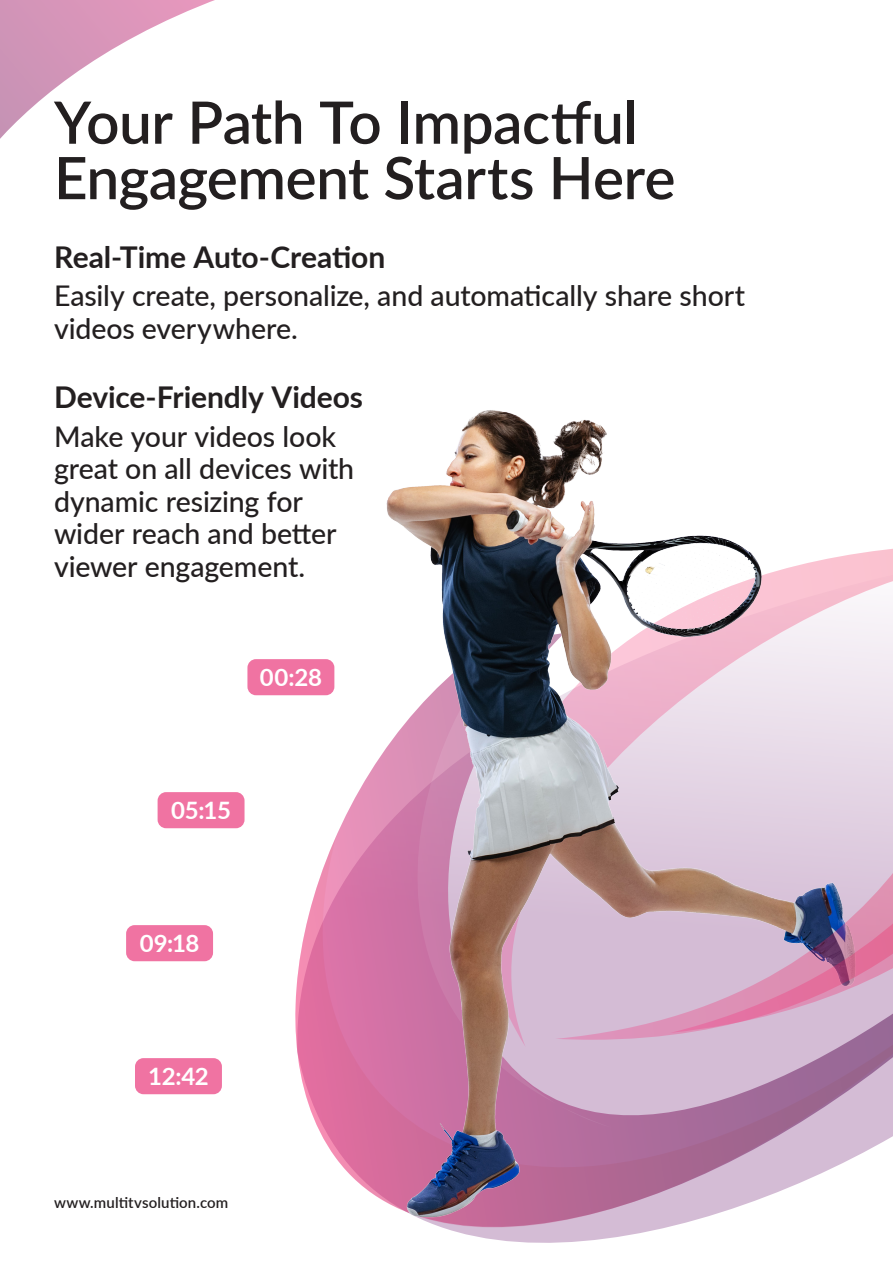
<style>
.page{position:relative;width:893px;height:1263px;background:#fff}
.page>*{position:absolute;margin:0;border:0;box-sizing:border-box;transform-origin:0 0}
._30_32_-_Left{font:600 58.5px/55.5px "Lato";letter-spacing:-.01em;color:#231f20}
._30_32_-_Left-2{font:700 30px "Lato";letter-spacing:-.005em;color:#231f20}
._30_32_-_Left-3{font:500 28.5px/32.5px "Lato";letter-spacing:-.005em;color:#231f20}
._30_32_-_Left-4{font:700 24px "Lato";letter-spacing:-.01em;color:#fff}
._10_14_-_Left{font:600 15px "Lato";letter-spacing:.01em;color:#231f20}
</style>
<div class="page">
<svg style="left:0;top:0;width:215px;height:139px"></svg>
<svg style="left:295px;top:835px;width:598px;height:346px"></svg>
<img style="left:356px;top:410px;width:520px;height:823px">
<svg style="left:555px;top:692px;width:338px;height:348px"></svg>
<svg style="left:670px;top:639px;width:223px;height:394px"></svg>
<div style="left:247px;top:659px;width:87px;height:36px;background:#f073a2;border-radius:9px"></div>
<div style="left:158px;top:792px;width:87px;height:36px;background:#f073a2;border-radius:9px"></div>
<div style="left:126px;top:925px;width:87px;height:36px;background:#f073a2;border-radius:9px"></div>
<div style="left:135px;top:1058px;width:87px;height:36px;background:#f073a2;border-radius:9px"></div>
<p class="_30_32_-_Left" style="left:54px;top:92px;width:623px">Your Path To Impactful<br>Engagement Starts Here</p>
<p class="_30_32_-_Left-2" style="left:54px;top:235px;width:333px">Real-Time Auto-Creation</p>
<p class="_30_32_-_Left-3" style="left:54px;top:278px;width:693px">Easily create, personalize, and automatically share short videos everywhere.</p>
<p class="_30_32_-_Left-2" style="left:54px;top:375px;width:311px">Device-Friendly Videos</p>
<p class="_30_32_-_Left-3" style="left:54px;top:419px;width:302px">Make your videos look great on all devices with dynamic resizing for wider reach and better viewer engagement.</p>
<p class="_30_32_-_Left-4" style="left:260px;top:660px;width:64px">00:28</p>
<p class="_30_32_-_Left-4" style="left:171px;top:793px;width:61px">05:15</p>
<p class="_30_32_-_Left-4" style="left:140px;top:926px;width:61px">09:18</p>
<p class="_30_32_-_Left-4" style="left:148px;top:1059px;width:62px">12:42</p>
<p class="_10_14_-_Left" style="left:54px;top:1191px;width:176px">www.multitvsolution.com</p>
</div>
